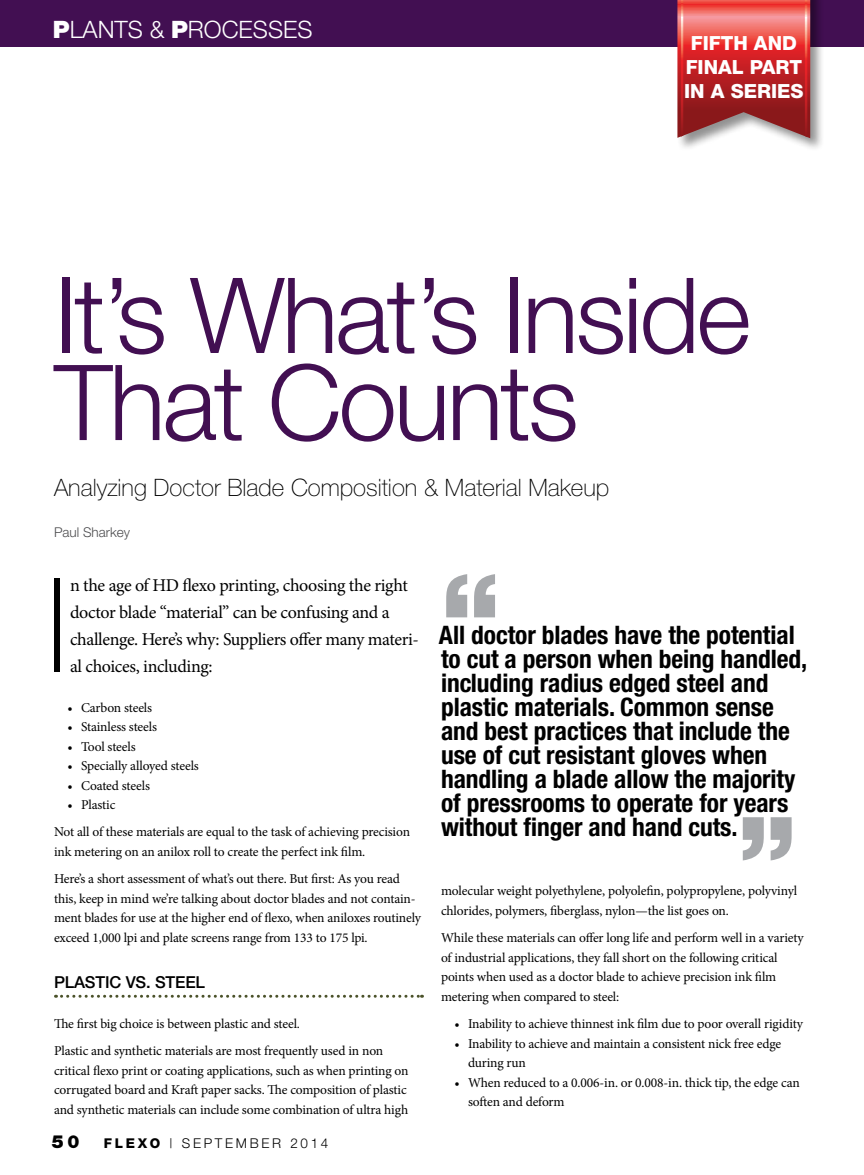
<style>
.page{position:relative;width:864px;height:1175px;background:#fff}
.page>*{position:absolute;margin:0;border:0;box-sizing:border-box;transform-origin:0 0}
.t1{font:100 131.4px "Helvetica Neue";color:#000}
.t2{font:900 114px "Helvetica Neue";color:#a7a9ac}
.t3{font:300 105px/87px "Helvetica Neue";letter-spacing:-.03em;color:#420f52}
.t4{font:700 condensed 25.5px/24px "Helvetica Neue";letter-spacing:-.005em;color:#000}
.t5{font:100 24px "Helvetica Neue";color:#000}
.t6{font:300 24px "Helvetica Neue";color:#fff}
.t7{font:800 19.5px/24px "Helvetica Neue";color:#fff;text-align:center}
.t8{font:18px/27px "Minion Pro";letter-spacing:-.02em;color:#000}
.t9{font:900 18px "Helvetica Neue";color:#000}
.t10{font:500 16.5px "Helvetica Neue";letter-spacing:-.01em;color:#000}
.t11{font:13.5px/19.5px "Minion Pro";letter-spacing:-.01em;color:#000}
.t12{font:300 13.5px "Helvetica Neue";letter-spacing:.2em;color:#000}
.t13{font:300 13.5px "Helvetica Neue";color:#4d4d4f}
.s1{font-weight:900}
.s2{font-weight:800}
</style>
<div class="page">
<svg style="left:56px;top:994px;width:367px;height:3px"></svg>
<div style="left:0;top:0;width:864px;height:47px;background:#420f52"></div>
<div style="left:676px;top:0;width:149px;height:152px;background:#000;opacity:.43"></div>
<svg style="left:677px;top:0;width:133px;height:138px;background:#c84545"></svg>
<h3 class="t6" style="left:53px;top:15px;width:261px"><span class="s1">P</span>LANTS &amp; <span class="s1">P</span>ROCESSES</h3>
<h3 class="t7" style="left:684px;top:31px;width:121px">FIFTH AND<br>FINAL PART<br>IN A SERIES</h3>
<h3 class="t3" style="left:54px;top:270px;width:698px">It’s What’s Inside<br>That Counts</h3>
<h3 class="t5" style="left:54px;top:474px;width:557px">Analyzing Doctor Blade Composition &amp; Material Makeup</h3>
<p class="t13" style="left:54px;top:524px;width:78px">Paul Sharkey</p>
<h1 class="t1" style="left:46px;top:550px;width:24px">I</h1>
<h3 class="t8" style="left:70px;top:571px;width:350px">n the age of HD flexo printing, choosing the right doctor blade “material” can be confusing and a challenge. Here’s why: Suppliers offer many materi&shy;al choices, including:</h3>
<p class="t11" style="left:68px;top:697px;width:86px">• Carbon steels</p>
<p class="t11" style="left:68px;top:717px;width:91px">• Stainless steels</p>
<p class="t11" style="left:68px;top:736px;width:70px">• Tool steels</p>
<p class="t11" style="left:68px;top:756px;width:133px">• Specially alloyed steels</p>
<p class="t11" style="left:68px;top:775px;width:84px">• Coated steels</p>
<p class="t11" style="left:54px;top:791px;width:358px;line-height:27.3px;text-indent:14px">• Plastic<br>Not all of these materials are equal to the task of achieving precision</p>
<p class="t11" style="left:54px;top:838px;width:348px;line-height:27.3px">ink metering on an anilox roll to create the perfect ink film.<br>Here’s a short assessment of what’s out there. But first: As you read</p>
<p class="t11" style="left:54px;top:888px;width:369px">this, keep in mind we’re talking about doctor blades and not contain&shy;ment blades for use at the higher end of flexo, when aniloxes routinely exceed 1,000 lpi and plate screens range from 133 to 175 lpi.</p>
<p class="t10" style="left:54px;top:972px;width:153px">PLASTIC VS. STEEL</p>
<p class="t11" style="left:54px;top:1009px;width:331px;line-height:27.3px">The first big choice is between plastic and steel.<br>Plastic and synthetic materials are most frequently used in non</p>
<p class="t11" style="left:54px;top:1060px;width:356px">critical flexo print or coating applications, such as when printing on corrugated board and Kraft paper sacks. The composition of plastic and synthetic materials can include some combination of ultra high</p>
<h2 class="t2" style="left:441px;top:547px;width:61px">“</h2>
<p class="t4" style="left:441px;top:646px;width:368px">to cut a person when being handled, including radius edged steel and plastic materials. Common sense and best practices that include the use of cut resistant gloves when handling a blade allow the majority of pressrooms to operate for years without finger and hand cuts.</p>
<h3 class="t4" style="left:439px;top:622px;width:357px">All doctor blades have the potential</h3>
<h2 class="t2" style="left:738px;top:790px;width:61px">”</h2>
<p class="t11" style="left:441px;top:881px;width:358px">molecular weight polyethylene, polyolefin, polypropylene, polyvinyl chlorides, polymers, fiberglass, nylon—the list goes on.</p>
<p class="t11" style="left:441px;top:928px;width:364px">While these materials can offer long life and perform well in a variety of industrial applications, they fall short on the following critical points when used as a doctor blade to achieve precision ink film metering when compared to steel:</p>
<p class="t11" style="left:455px;top:1014px;width:350px">• Inability to achieve thinnest ink film due to poor overall rigidity</p>
<p class="t11" style="left:468px;top:1033px;width:315px;text-indent:-14px">• Inability to achieve and maintain a consistent nick free edge during run</p>
<p class="t11" style="left:468px;top:1072px;width:333px;text-indent:-14px">• When reduced to a 0.006-in. or 0.008-in. thick tip, the edge can soften and deform</p>
<h3 class="t9" style="left:52px;top:1131px;width:29px">50</h3>
<p class="t12" style="left:104px;top:1135px;width:226px"><span class="s2">FLEXO</span> | SEPTEMBER 2014</p>
</div>
